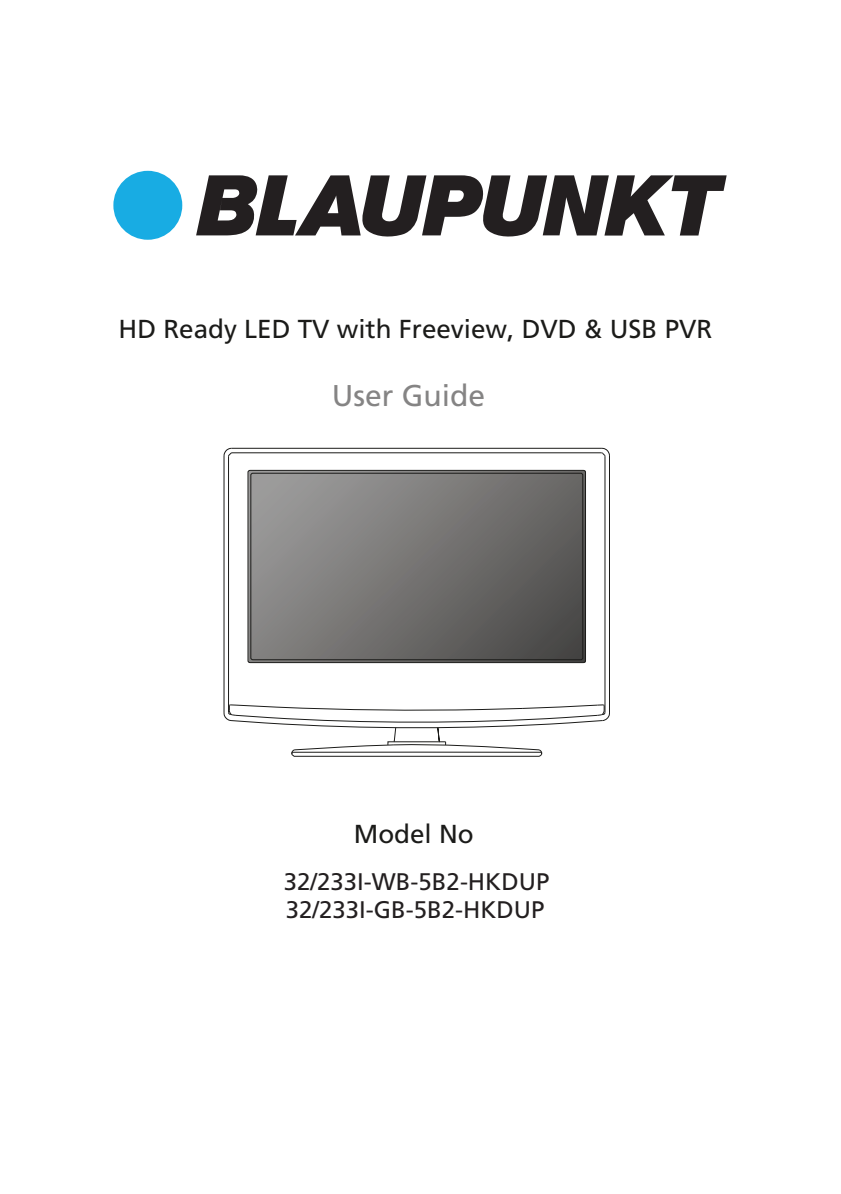
<style>
.page{position:relative;width:841px;height:1194px;background:#fff}
.page>*{position:absolute;margin:0;border:0;box-sizing:border-box;transform-origin:0 0}
.t1{font:30px "Frutiger LT Std";color:#858484}
.t2{font:26px "Frutiger LT Std";color:#1b1b19}
.t3{font:24px/28px "Frutiger LT Std";color:#231f20}
</style>
<div class="page">
<svg style="left:248px;top:470px;width:336px;height:191px;background:#747372"></svg>
<hr style="left:224px;top:456px;width:1px;height:257px;background:#1b1b19">
<hr style="left:228px;top:456px;width:1px;height:256px;background:#1b1b19">
<hr style="left:232px;top:452px;width:369px;height:1px;background:#1b1b19">
<hr style="left:232px;top:448px;width:370px;height:1px;background:#1b1b19">
<hr style="left:605px;top:456px;width:1px;height:256px;background:#1b1b19">
<hr style="left:609px;top:456px;width:1px;height:257px;background:#1b1b19">
<svg style="left:224px;top:448px;width:9px;height:9px"></svg>
<svg style="left:601px;top:448px;width:9px;height:9px"></svg>
<svg style="left:224px;top:704px;width:386px;height:52px"></svg>
<div style="left:248px;top:470px;width:338px;height:193px;border:1px solid #1b1b19;border-radius:2px"></div>
<div style="left:250px;top:473px;width:333px;height:187px;border:1px solid #1b1b19;border-radius:2px"></div>
<div style="left:113px;top:171px;width:69px;height:69px;background:#18ace3;border-radius:50%"></div>
<svg style="left:196px;top:175px;width:531px;height:62px"></svg>
<p class="t2" style="left:119px;top:313px;width:595px">HD Ready LED TV with Freeview, DVD &amp; USB PVR</p>
<p class="t1" style="left:332px;top:377px;width:155px">User Guide</p>
<p class="t2" style="left:354px;top:818px;width:121px">Model No</p>
<p class="t3" style="left:284px;top:867px;width:267px">32/233I-WB-5B2-HKDUP<br>32/233I-GB-5B2-HKDUP</p>
</div>
